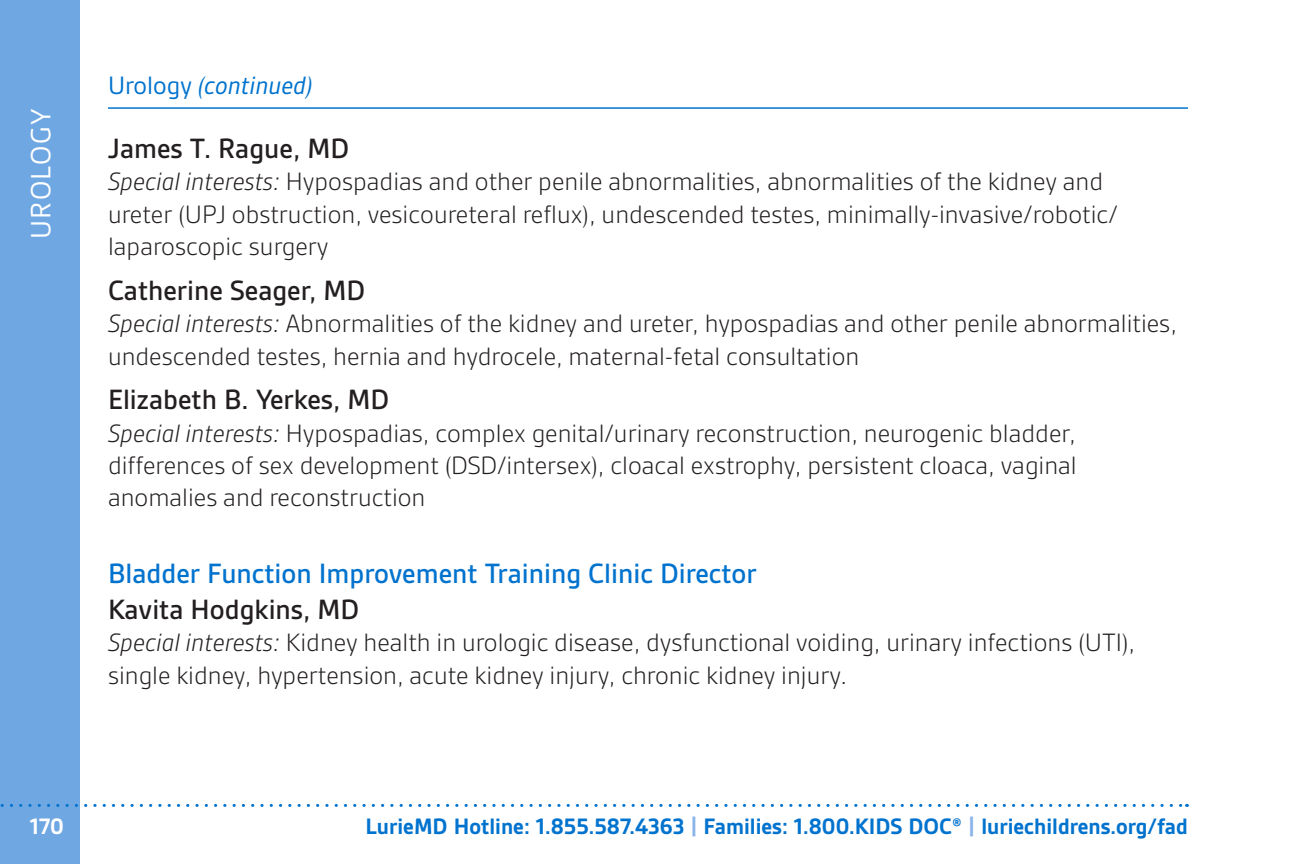
<style>
.page{position:relative;width:1296px;height:864px;background:#fff}
.page>*{position:absolute;margin:0;border:0;box-sizing:border-box;transform-origin:0 0}
.t1{font:500 30px "Gesta";color:#231f20}
.t2{font:500 30px "Gesta";color:#0073ce}
.t3{font:30px "Gesta";letter-spacing:.05em;color:#fff}
.t4{font:300 27px/32.4px "Gesta";color:#231f20}
.t5{font:italic 27px "Gesta";color:#0073ce}
.t6{font:700 24px "Gesta";color:#0073ce}
.t7{font:700 24px "Gesta";color:#fff}
.s1{font-style:normal}
.s2{font-style:italic}
.s3{color:#8bb5e8}
</style>
<div class="page">
<div style="left:0;top:0;width:79px;height:864px;background:#6fa7e3"></div>
<svg style="left:0;top:804px;width:1187px;height:3px"></svg>
<hr style="left:108px;top:107px;width:1080px;height:2px;background:#0073ce">
<p class="t3" style="left:25px;top:239px;width:133px;rotate:-90deg">UROLOGY</p>
<p class="t5" style="left:108px;top:71px;width:206px"><span class="s1">Urology</span> (continued)</p>
<p class="t1" style="left:108px;top:132px;width:243px">James T. Rague, MD</p>
<p class="t4" style="left:108px;top:166px;width:1011px"><span class="s2">Special interests:</span> Hypospadias and other penile abnormalities, abnormalities of the kidney and ureter (UPJ obstruction, vesicoureteral reflux), undescended testes, minimally-invasive/robotic/ laparoscopic surgery</p>
<p class="t1" style="left:108px;top:274px;width:259px">Catherine Seager, MD</p>
<p class="t4" style="left:108px;top:308px;width:1071px"><span class="s2">Special interests:</span> Abnormalities of the kidney and ureter, hypospadias and other penile abnormalities, undescended testes, hernia and hydrocele, maternal-fetal consultation</p>
<p class="t1" style="left:108px;top:383px;width:283px">Elizabeth B. Yerkes, MD</p>
<p class="t4" style="left:108px;top:417px;width:970px;text-align:justify"><span class="s2">Special interests:</span> Hypospadias, complex genital/urinary reconstruction, neurogenic bladder, differences of sex development (DSD/intersex), cloacal exstrophy, persistent cloaca, vaginal anomalies and reconstruction</p>
<p class="t2" style="left:108px;top:557px;width:650px">Bladder Function Improvement Training Clinic Director</p>
<p class="t1" style="left:108px;top:593px;width:253px">Kavita Hodgkins, MD</p>
<p class="t4" style="left:108px;top:627px;width:1029px"><span class="s2">Special interests:</span> Kidney health in urologic disease, dysfunctional voiding, urinary infections (UTI), single kidney, hypertension, acute kidney injury, chronic kidney injury.</p>
<p class="t7" style="left:30px;top:813px;width:36px">170</p>
<p class="t6" style="left:366px;top:813px;width:824px">LurieMD Hotline: 1.855.587.4363 <span class="s3">|</span> Families: 1.800.KIDS DOC® <span class="s3">|</span> luriechildrens.org/fad</p>
</div>
